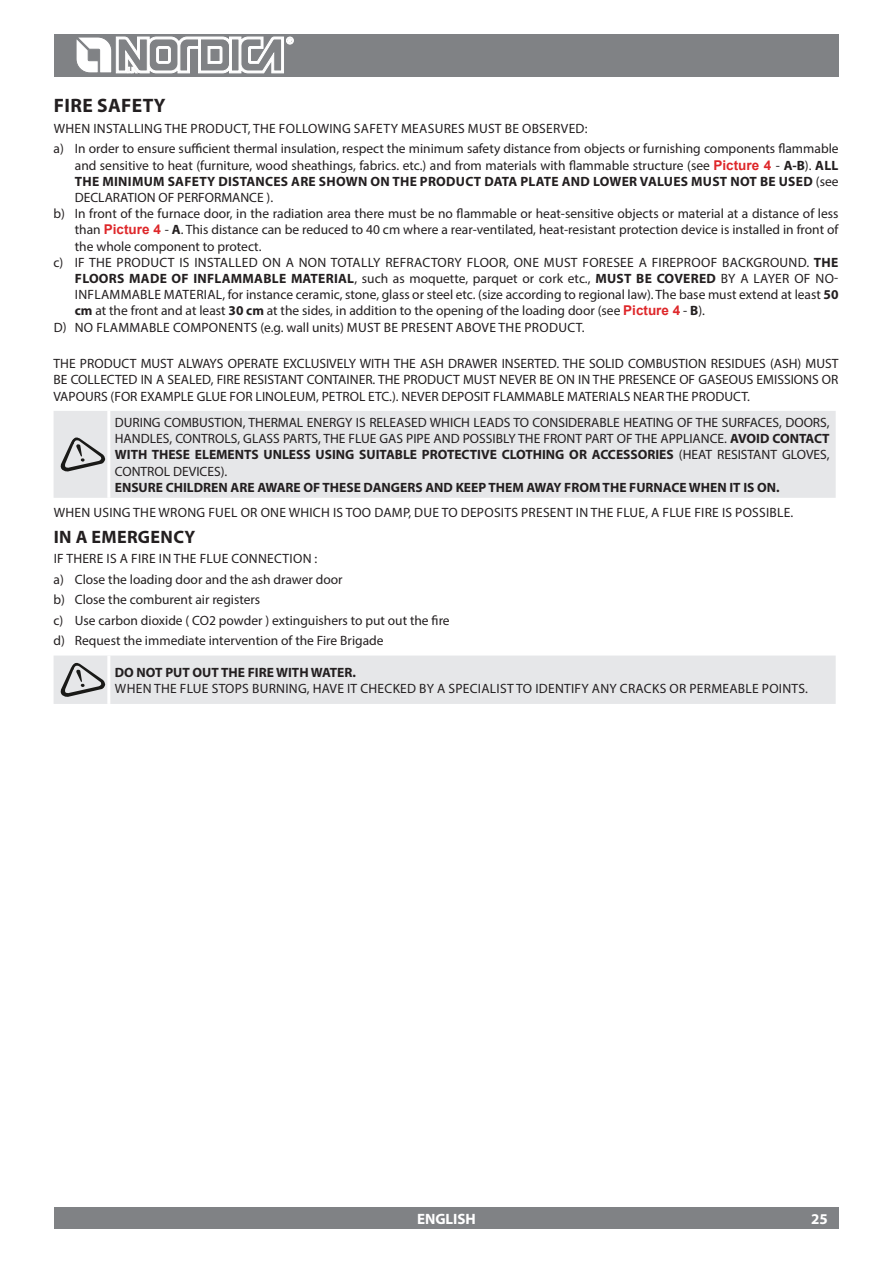
<style>
.page{position:relative;width:893px;height:1263px;background:#fff}
.page>*{position:absolute;margin:0;border:0;box-sizing:border-box;transform-origin:0 0}
.t1{font:700 19.5px "Myriad Pro";letter-spacing:.02em;color:#231f20}
.t2{font:700 18px "Myriad Pro";letter-spacing:.02em;color:#231f20}
.t3{font:700 15px "Myriad Pro";color:#fff}
.t4{font:13.5px/20.4px "Myriad Pro";letter-spacing:.02em;color:#231f20}
.t5{font:13.5px/20.4px "Myriad Pro";color:#231f20}
.t6{font:700 13.5px "Myriad Pro";color:#231f20}
.t7{font:700 13.5px "Myriad Pro";letter-spacing:.02em;color:#231f20}
.s1{font-family:"Arial";font-weight:700;color:#de272a}
.s2{font-weight:700}
.s3{font-weight:400}
</style>
<div class="page">
<div style="left:54px;top:34px;width:785px;height:43px;background:#808285"></div>
<svg style="left:76px;top:37px;width:217px;height:36px"></svg>
<div style="left:54px;top:1208px;width:785px;height:21px;background:#808285"></div>
<div style="left:54px;top:411px;width:782px;height:87px;background:#e6e7e9"></div>
<hr style="left:107px;top:411px;width:3px;height:87px;background:#fff">
<svg style="left:60px;top:436px;width:45px;height:36px;background:#b3b4b5"></svg>
<div style="left:54px;top:655px;width:782px;height:49px;background:#e6e7e9"></div>
<h1 class="t1" style="left:54px;top:93px;width:113px">FIRE SAFETY</h1>
<p class="t4" style="left:54px;top:118px;width:786px">When installing the product, the following safety measures must be observed:<br>a) I n order to ensure sufficient thermal insulation, respect the minimum safety distance from objects or furnishing components flammable</p>
<p class="t5" style="left:75px;top:157px;width:765px;line-height:16.2px">and sensitive to heat (furniture, wood sheathings, fabrics. etc.) and from materials with flammable structure (see <span class="s1">Picture 4</span> - <span class="s2">A-B</span>). <span class="s2">ALL<br>THE MINIMUM SAFETY</span></p>
<p class="t6" style="left:218px;top:172px;width:18px">DISTA</p>
<p class="t6" style="left:255px;top:172px;width:45px">NCES ARE</p>
<p class="t7" style="left:319px;top:172px;width:184px">SHOWN ON THE PRODUCT DATA</p>
<p class="t6" style="left:520px;top:172px;width:24px">PLATE</p>
<p class="t7" style="left:562px;top:172px;width:278px">AND LOWER VALUES MUST NOT BE USED <span class="s3">(see</span></p>
<p class="t4" style="left:75px;top:187px;width:9px">DECLARATION</p>
<p class="t4" style="left:158px;top:187px;width:28px">OF PERFORMANCE</p>
<p class="t4" style="left:267px;top:187px;width:8px">).</p>
<p class="t5" style="left:54px;top:203px;width:786px">b) I n front of the furnace door, in the radiation area there must be no flammable or heat-sensitive objects or material at a distance of less</p>
<p class="t5" style="left:75px;top:219px;width:766px">than <span class="s1">Picture 4</span> - <span class="s2">A</span>. This distance can be reduced to 40 cm where a rear-ventilated, heat-resistant protection device is installed in front of</p>
<p class="t4" style="left:75px;top:236px;width:188px">the whole component to protect.</p>
<p class="t4" style="left:54px;top:252px;width:785px">c) If the product is installed on a non totally refractory floor, one must foresee a fireproof background. <span class="s2">THE</span></p>
<p class="t7" style="left:75px;top:270px;width:236px">FLOORS MADE OF INFLAMMABLE MATERIA</p>
<p class="t4" style="left:347px;top:268px;width:493px"><span class="s2">L</span>, such as moquette, parquet or cork etc., <span class="s2">MUST BE COVERE D</span> by a layer of no-</p>
<p class="t4" style="left:75px;top:284px;width:765px">inflammable material, for instance ceramic, stone, glass or steel etc. (size according to regional law). The base must extend at least <span class="s2">50</span></p>
<p class="t5" style="left:75px;top:300px;width:632px"><span class="s2">CM</span> at the front and at least <span class="s2">30 CM</span> at the sides, in addition to the opening of the loading door (see <span class="s1">Picture 4</span> - <span class="s2">B</span>).</p>
<p class="t4" style="left:54px;top:317px;width:532px">d) No flammable components (e.g. wall units) must be present above the product.</p>
<p class="t4" style="left:54px;top:353px;width:9px">THE</p>
<p class="t4" style="left:80px;top:353px;width:9px">PRODUCT</p>
<p class="t4" style="left:141px;top:353px;width:10px">MUST</p>
<p class="t4" style="left:178px;top:353px;width:33px">ALWAYS</p>
<p class="t4" style="left:228px;top:353px;width:9px">OPERATE</p>
<p class="t4" style="left:283px;top:353px;width:22px">EXCLUSIVELY</p>
<p class="t4" style="left:360px;top:353px;width:18px">WITH</p>
<p class="t4" style="left:394px;top:353px;width:9px">THE</p>
<p class="t4" style="left:420px;top:353px;width:9px">ASH</p>
<p class="t4" style="left:448px;top:353px;width:62px">DRAWERINSERTED</p>
<p class="t4" style="left:556px;top:353px;width:15px">. THE</p>
<p class="t4" style="left:589px;top:353px;width:8px">SOLID</p>
<p class="t4" style="left:628px;top:353px;width:9px">COMBUSTION</p>
<p class="t4" style="left:711px;top:353px;width:8px">RESIDUES</p>
<p class="t4" style="left:770px;top:353px;width:45px">(ASH ) MUST</p>
<p class="t4" style="left:54px;top:369px;width:26px">BE COLLECTED</p>
<p class="t4" style="left:141px;top:369px;width:35px">IN ASEALED</p>
<p class="t4" style="left:211px;top:369px;width:13px">, FIRE</p>
<p class="t4" style="left:244px;top:369px;width:8px">RESISTANT</p>
<p class="t4" style="left:307px;top:369px;width:9px">CONTAINER</p>
<p class="t4" style="left:373px;top:369px;width:14px">. THE</p>
<p class="t4" style="left:403px;top:369px;width:9px">PRODUCT</p>
<p class="t4" style="left:463px;top:369px;width:10px">MUST</p>
<p class="t4" style="left:499px;top:369px;width:9px">NEVER</p>
<p class="t4" style="left:540px;top:369px;width:62px">BEON INTHE</p>
<p class="t4" style="left:618px;top:369px;width:9px">PRESENCE</p>
<p class="t4" style="left:679px;top:369px;width:28px">OF GASEOUS</p>
<p class="t4" style="left:757px;top:369px;width:8px">EMISSIONS</p>
<p class="t4" style="left:822px;top:369px;width:9px">OR</p>
<p class="t4" style="left:54px;top:386px;width:9px">VAPOURS</p>
<p class="t4" style="left:111px;top:386px;width:13px">(FOR</p>
<p class="t4" style="left:140px;top:386px;width:23px">EXAMPLE</p>
<p class="t4" style="left:197px;top:386px;width:9px">GLUE</p>
<p class="t4" style="left:230px;top:386px;width:9px">FOR</p>
<p class="t4" style="left:256px;top:386px;width:9px">LINOLEUM</p>
<p class="t4" style="left:316px;top:386px;width:14px">, PETROL</p>
<p class="t4" style="left:368px;top:386px;width:42px">ETC.). NEVER</p>
<p class="t4" style="left:442px;top:386px;width:8px">DEPOSIT</p>
<p class="t4" style="left:493px;top:386px;width:9px">FLAMMABLE</p>
<p class="t4" style="left:567px;top:386px;width:8px">MATERIALS</p>
<p class="t4" style="left:633px;top:386px;width:9px">NEAR</p>
<p class="t4" style="left:667px;top:386px;width:9px">THE</p>
<p class="t4" style="left:692px;top:386px;width:9px">PRODUCT</p>
<p class="t4" style="left:747px;top:386px;width:4px">.</p>
<p class="t4" style="left:115px;top:412px;width:9px">DURING</p>
<p class="t4" style="left:164px;top:412px;width:9px">COMBUSTION</p>
<p class="t4" style="left:243px;top:412px;width:15px">, THERMAL</p>
<p class="t4" style="left:307px;top:412px;width:9px">ENERGY</p>
<p class="t4" style="left:356px;top:412px;width:22px">IS RELEASED</p>
<p class="t4" style="left:430px;top:412px;width:20px">WHICH</p>
<p class="t4" style="left:473px;top:412px;width:9px">LEADS</p>
<p class="t4" style="left:513px;top:412px;width:28px">TO CONSIDERABLE</p>
<p class="t4" style="left:623px;top:412px;width:8px">HEATING</p>
<p class="t4" style="left:677px;top:412px;width:28px">OF THE</p>
<p class="t4" style="left:722px;top:412px;width:9px">SURFACES</p>
<p class="t4" style="left:779px;top:412px;width:16px">, DOORS</p>
<p class="t4" style="left:827px;top:412px;width:4px">,</p>
<p class="t4" style="left:115px;top:428px;width:9px">HANDLES</p>
<p class="t4" style="left:169px;top:428px;width:15px">, CONTROLS</p>
<p class="t4" style="left:237px;top:428px;width:14px">, GLASS</p>
<p class="t4" style="left:283px;top:428px;width:8px">PARTS</p>
<p class="t4" style="left:318px;top:428px;width:14px">, THE</p>
<p class="t4" style="left:349px;top:428px;width:8px">FLUE</p>
<p class="t4" style="left:379px;top:428px;width:9px">GAS</p>
<p class="t4" style="left:406px;top:428px;width:7px">PIPE</p>
<p class="t4" style="left:434px;top:428px;width:10px">AND</p>
<p class="t4" style="left:463px;top:428px;width:8px">POSSIBLY</p>
<p class="t4" style="left:518px;top:428px;width:9px">THE</p>
<p class="t4" style="left:543px;top:428px;width:9px">FRONT</p>
<p class="t4" style="left:585px;top:428px;width:8px">PART</p>
<p class="t4" style="left:617px;top:428px;width:27px">OF THE</p>
<p class="t4" style="left:660px;top:428px;width:9px">APPLIANCE</p>
<p class="t6" style="left:724px;top:430px;width:58px"><span class="s3">.</span> AVOID CON</p>
<p class="t6" style="left:799px;top:430px;width:32px">TACT</p>
<p class="t6" style="left:115px;top:446px;width:158px">WITH THESE ELEMENTS UNL</p>
<p class="t6" style="left:289px;top:446px;width:402px">ESS USING SUITABLE PROTECTIVE CLOTHING OR ACCESSORIES <span class="s3">(HEAT</span></p>
<p class="t4" style="left:717px;top:444px;width:8px">RESISTANT</p>
<p class="t4" style="left:782px;top:444px;width:9px">GLOVES</p>
<p class="t4" style="left:827px;top:444px;width:4px">,</p>
<p class="t4" style="left:115px;top:461px;width:9px">CONTROL</p>
<p class="t4" style="left:173px;top:461px;width:8px">DEVICES</p>
<p class="t4" style="left:221px;top:461px;width:8px">).</p>
<p class="t6" style="left:115px;top:478px;width:666px">ENSURE CH ILDREN ARE AWARE OF THESE DANGERS AND KEEP THEM AWAY FROM THE FURNACE WH EN IT IS ON.</p>
<p class="t4" style="left:54px;top:502px;width:741px">When using the wrong fuel or one which is too damp, due to deposits present in the flue, a flue fire is possible.</p>
<h2 class="t2" style="left:54px;top:525px;width:143px">IN A EMERGENCY</h2>
<p class="t5" style="left:54px;top:548px;width:398px">If there is a fire in the flue connection :<br>a) Close the loading door and the ash drawer door<br>b) Close the comburent air registers<br>c) Use carbon dioxide ( CO2 powder ) extinguishers to put out the fire d) Request the immediate intervention of the Fire Brigade</p>
<p class="t6" style="left:115px;top:663px;width:243px">DO NOT PUT OUT THE FIRE WITH WATER.</p>
<p class="t4" style="left:115px;top:678px;width:695px">When the flue stops burning, have it checked by a specialist to identify any cracks or permeable points.</p>
<p class="t3" style="left:417px;top:1209px;width:60px">ENGLISH</p>
<p class="t3" style="left:811px;top:1209px;width:18px">25</p>
</div>
